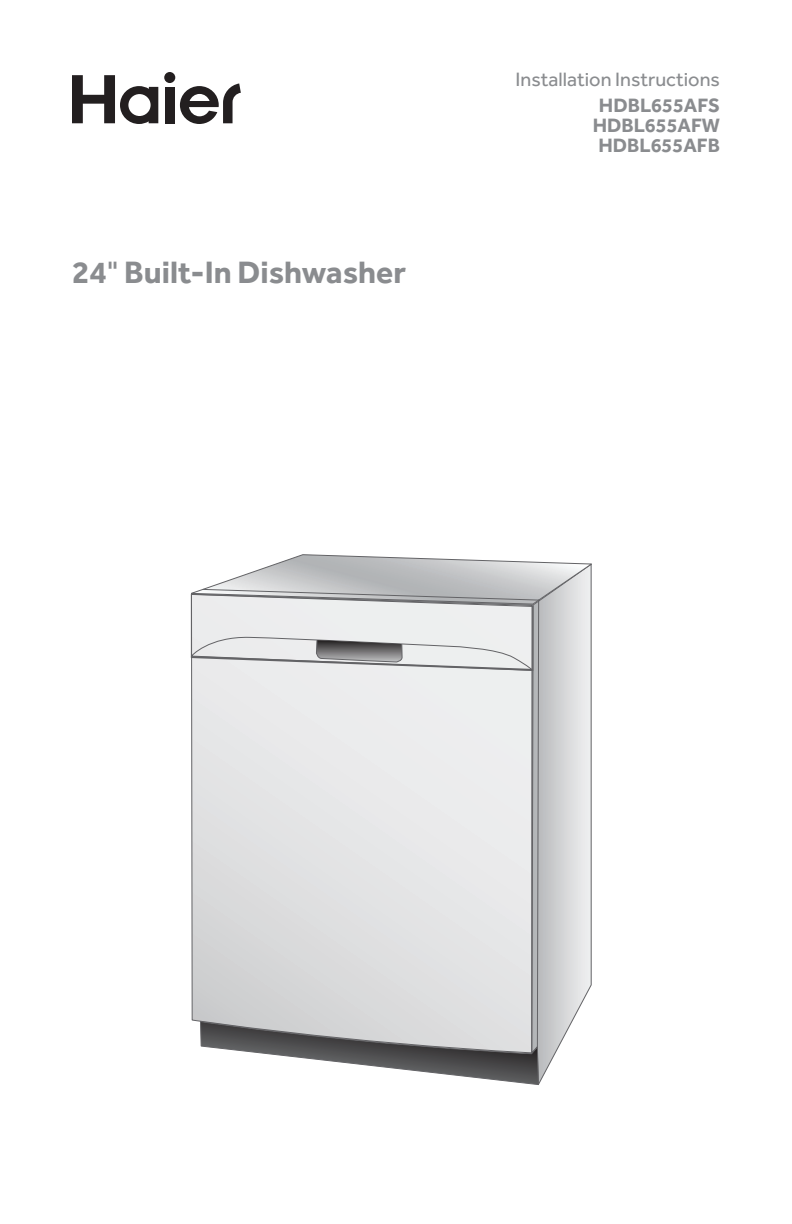
<style>
.page{position:relative;width:792px;height:1224px;background:#fff}
.page>*{position:absolute;margin:0;border:0;box-sizing:border-box;transform-origin:0 0}
.t1{font:700 32px "Effra";color:#8a8c8f}
.t2{font:700 20px/20px "Effra";color:#8a8c8f;text-align:center}
.t3{font:20px "Effra";color:#8a8c8f}
.s1{font-weight:400}
</style>
<div class="page">
<div style="left:165px;top:87px;width:10px;height:36px;background:#231f20"></div>
<div style="left:164px;top:72px;width:11px;height:11px;background:#231f20;border-radius:50%"></div>
<svg style="left:72px;top:75px;width:86px;height:49px"></svg>
<svg style="left:180px;top:83px;width:61px;height:41px"></svg>
<svg style="left:191px;top:554px;width:401px;height:531px;background:#d7d8d9"></svg>
<h1 class="t1" style="left:72px;top:253px;width:335px">24<span class="s1">"</span> Built-In Dishwasher</h1>
<p class="t3" style="left:516px;top:67px;width:206px">Installation Instructions</p>
<p class="t2" style="left:593px;top:95px;width:129px">HDBL655AFS<br>HDBL655AFW<br>HDBL655AFB</p>
</div>
